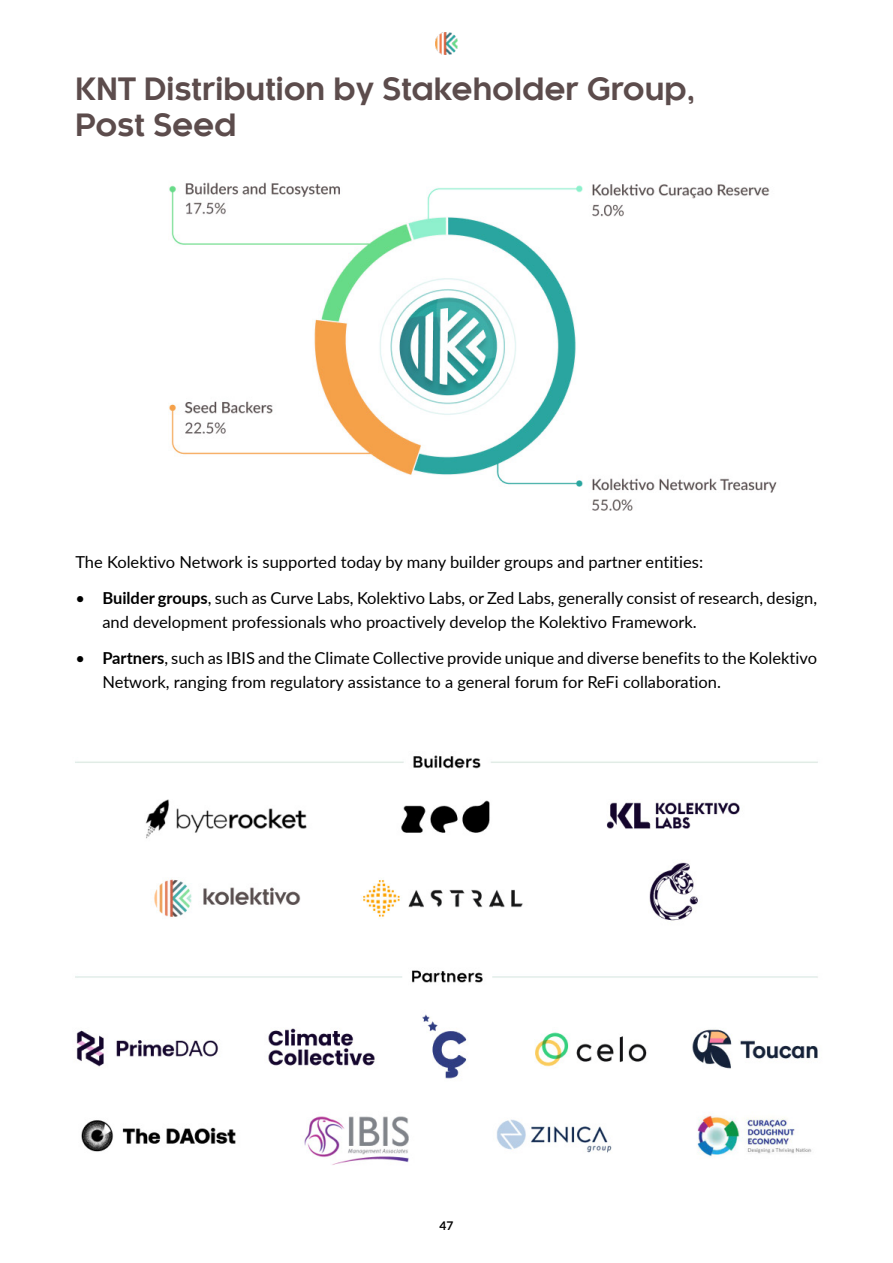
<style>
.page{position:relative;width:893px;height:1263px;background:#fff}
.page>*{position:absolute;margin:0;border:0;box-sizing:border-box;transform-origin:0 0}
.t1{font:700 30px/36px "Kaleko 105";color:#5c4c4c}
.t2{font:16.5px/24px "Lato";color:#000}
.t3{font:700 12px "Lato";color:#000}
.s1{font-weight:700}
</style>
<div class="page">
<img style="left:169px;top:38px;width:608px;height:473px">
<img style="left:75px;top:755px;width:743px;height:410px">
<img style="left:435px;top:32px;width:22px;height:22px">
<h1 class="t1" style="left:76px;top:71px;width:621px">KNT Distribution by Stakeholder Group,<br>Post Seed</h1>
<p class="t2" style="left:75px;top:549px;width:629px">The Kolektivo Network is supported today by many builder groups and partner entities:</p>
<p class="t2" style="left:102px;top:585px;width:716px;text-indent:-27px">• <span class="s1">Builder groups</span>, such as Curve Labs, Kolektivo Labs, or Zed Labs, generally consist of research, design, and development professionals who proactively develop the Kolektivo Framework.</p>
<p class="t2" style="left:102px;top:645px;width:716px;text-indent:-27px">• <span class="s1">Partners</span>, such as IBIS and the Climate Collective provide unique and diverse benefits to the Kolektivo<br>Network, ranging from regulatory assistance to a general forum for ReFi collaboration.</p>
<p class="t3" style="left:439px;top:1216px;width:15px">47</p>
</div>
